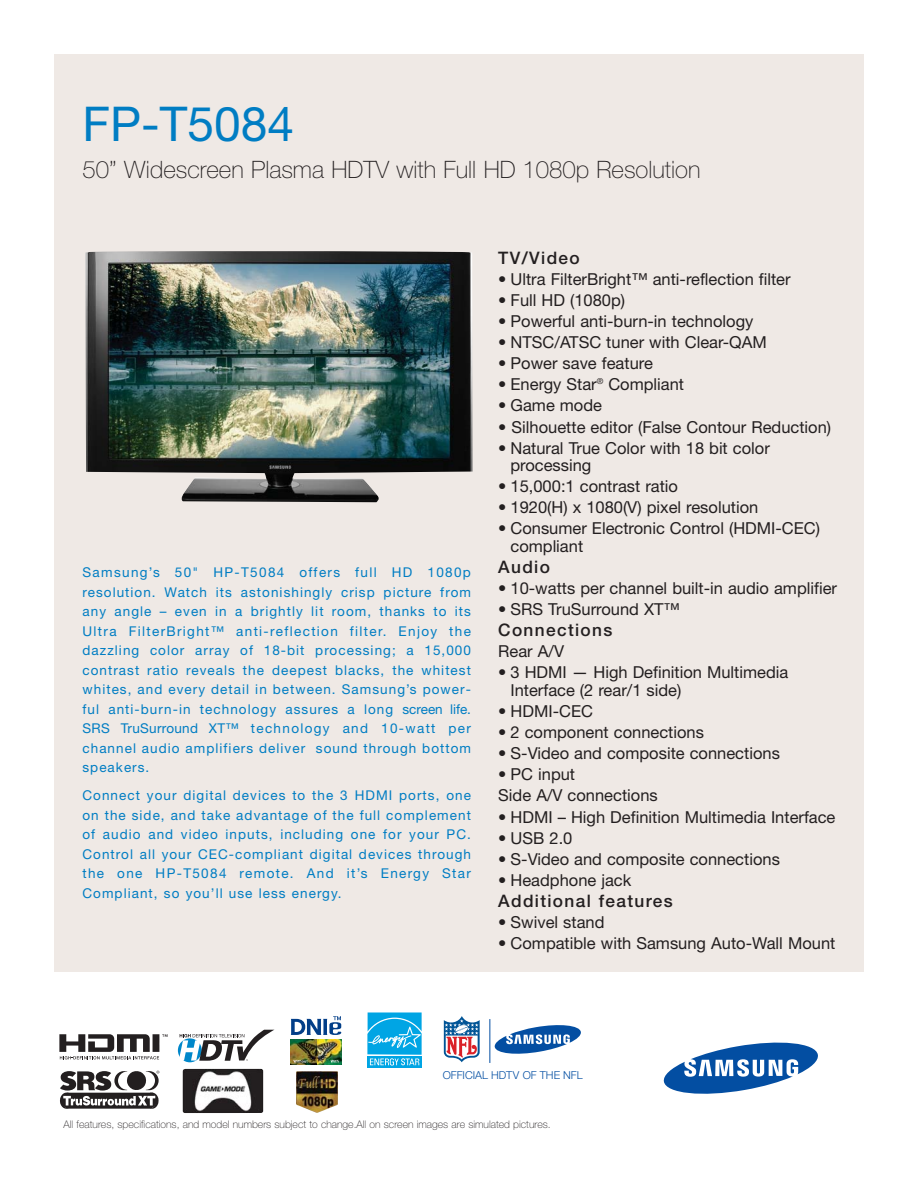
<style>
.page{position:relative;width:918px;height:1188px;background:#fff}
.page>*{position:absolute;margin:0;border:0;box-sizing:border-box;transform-origin:0 0}
.t1{font:48px "Helvetica Neue";color:#007dc3}
.t2{font:100 24px "Helvetica Neue";color:#231f20}
.t3{font:500 17.25px "Helvetica Neue";letter-spacing:.08em;color:#231f20}
.t4{font:16.5px/17.2px "Helvetica Neue";color:#231f20}
.t5{font:13.5px/19.5px "Helvetica Neue";letter-spacing:.08em;color:#007dc3;text-align:justify}
.t6{font:300 10.95px "Helvetica Neue";color:#034ea2}
.t7{font:100 10.5px "Helvetica Neue";color:#231f20}
</style>
<div class="page">
<div style="left:54px;top:54px;width:810px;height:918px;background:#efe9e5"></div>
<svg style="left:664px;top:1043px;width:154px;height:51px"></svg>
<img style="left:85px;top:251px;width:388px;height:251px">
<svg style="left:59px;top:1034px;width:109px;height:25px"></svg>
<svg style="left:178px;top:1038px;width:24px;height:24px"></svg>
<svg style="left:179px;top:1030px;width:95px;height:31px"></svg>
<div style="left:368px;top:1056px;width:54px;height:12px;background:#00a5e4"></div>
<svg style="left:367px;top:1012px;width:55px;height:54px;background:#30b6e9"></svg>
<svg style="left:60px;top:1071px;width:99px;height:38px"></svg>
<img style="left:291px;top:1039px;width:50px;height:26px">
<svg style="left:291px;top:1016px;width:50px;height:19px"></svg>
<svg style="left:293px;top:1060px;width:15px;height:3px"></svg>
<svg style="left:331px;top:1060px;width:8px;height:3px"></svg>
<hr style="left:490px;top:1019px;width:1px;height:44px;background:#034ea2">
<svg style="left:443px;top:1016px;width:37px;height:47px"></svg>
<svg style="left:495px;top:1025px;width:86px;height:29px"></svg>
<img style="left:183px;top:1069px;width:80px;height:44px">
<img style="left:302px;top:1071px;width:36px;height:41px">
<h1 class="t1" style="left:82px;top:107px;width:213px">FP-T5084</h1>
<h2 class="t2" style="left:82px;top:161px;width:620px">50” Widescreen Plasma HDTV with Full HD 1080p Resolution</h2>
<p class="t5" style="left:82px;top:564px;width:390px">Samsung’s 50" HP-T5084 offers full HD 1080p resolution. Watch its astonishingly crisp picture from any angle – even in a brightly lit room, thanks to its Ultra FilterBright™ anti-reflection filter. Enjoy the dazzling color array of 18-bit processing; a 15,000 contrast ratio reveals the deepest blacks, the whitest whites, and every detail in between. Samsung’s power&shy;ful anti-burn-in technology assures a long screen life.<br>SRS TruSurround XT™ technology and 10-watt per channel audio amplifiers deliver sound through bottom speakers.</p>
<p class="t5" style="left:82px;top:787px;width:390px">Connect your digital devices to the 3 HDMI ports, one on the side, and take advantage of the full complement of audio and video inputs, including one for your PC.<br>Control all your CEC-compliant digital devices through the one HP-T5084 remote. And it’s Energy Star Compliant, so you’ll use less energy.</p>
<p class="t3" style="left:498px;top:251px;width:83px">TV/Video</p>
<p class="t4" style="left:498px;top:272px;width:294px">• Ultra FilterBright™ anti-reflection filter</p>
<p class="t4" style="left:498px;top:293px;width:128px">• Full HD (1080p)</p>
<p class="t4" style="left:498px;top:314px;width:257px">• Powerful anti-burn-in technology</p>
<p class="t4" style="left:498px;top:335px;width:270px">• NTSC/ATSC tuner with Clear-QAM</p>
<p class="t4" style="left:498px;top:356px;width:156px">• Power save feature</p>
<p class="t4" style="left:498px;top:377px;width:187px">• Energy Star<sup>®</sup> Compliant</p>
<p class="t4" style="left:498px;top:399px;width:105px">• Game mode</p>
<p class="t4" style="left:498px;top:420px;width:334px">• Silhouette editor (False Contour Reduction)</p>
<p class="t4" style="left:510px;top:441px;width:261px;text-indent:-12px">• Natural True Color with 18 bit color processing</p>
<p class="t4" style="left:498px;top:479px;width:181px">• 15,000:1 contrast ratio</p>
<p class="t4" style="left:498px;top:500px;width:262px">• 1920(H) x 1080(V) pixel resolution</p>
<p class="t4" style="left:510px;top:522px;width:311px;text-indent:-12px">• Consumer Electronic Control (HDMI-CEC) compliant</p>
<p class="t3" style="left:498px;top:560px;width:53px">Audio</p>
<p class="t4" style="left:498px;top:581px;width:340px">• 10-watts per channel built-in audio amplifier</p>
<p class="t4" style="left:498px;top:602px;width:183px">• SRS TruSurround XT™</p>
<p class="t3" style="left:498px;top:624px;width:116px">Connections</p>
<p class="t4" style="left:498px;top:644px;width:67px">Rear A/V</p>
<p class="t4" style="left:510px;top:666px;width:279px;text-indent:-12px">• 3 HDMI — High Definition Multimedia<br>Interface (2 rear/1 side)</p>
<p class="t4" style="left:498px;top:704px;width:96px">• HDMI-CEC</p>
<p class="t4" style="left:498px;top:725px;width:207px">• 2 component connections</p>
<p class="t4" style="left:498px;top:746px;width:283px">• S-Video and composite connections</p>
<p class="t4" style="left:498px;top:765px;width:161px;line-height:21.1px">• PC input<br>Side A/V connections</p>
<p class="t4" style="left:498px;top:810px;width:339px">• HDMI – High Definition Multimedia Interface</p>
<p class="t4" style="left:498px;top:831px;width:76px">• USB 2.0</p>
<p class="t4" style="left:498px;top:852px;width:283px">• S-Video and composite connections</p>
<p class="t4" style="left:498px;top:873px;width:135px">• Headphone jack</p>
<p class="t3" style="left:498px;top:895px;width:176px">Additional features</p>
<p class="t4" style="left:498px;top:915px;width:108px">• Swivel stand</p>
<p class="t4" style="left:498px;top:937px;width:339px">• Compatible with Samsung Auto-Wall Mount</p>
<p class="t6" style="left:443px;top:1072px;width:142px">OFFICIAL HDTV OF THE NFL</p>
<p class="t7" style="left:64px;top:1120px;width:489px">All features, specifications, and model numbers subject to change.All on screen images are simulated pictures.</p>
</div>
